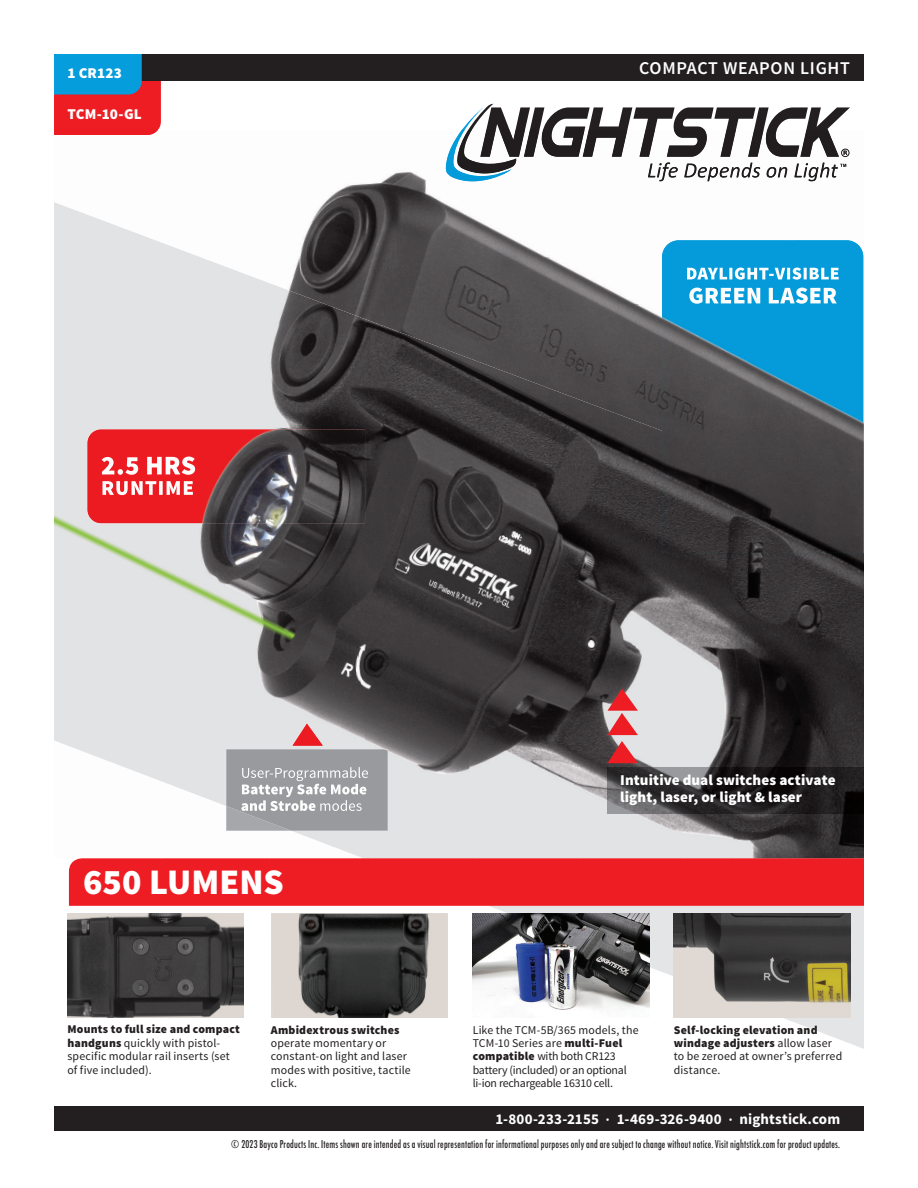
<style>
.page{position:relative;width:918px;height:1188px;background:#fff}
.page>*{position:absolute;margin:0;border:0;box-sizing:border-box;transform-origin:0 0}
.t1{font:900 36px "Source Sans Pro";color:#fff}
.t2{font:600 18px "Source Sans Pro";letter-spacing:.04em;color:#fff}
.t3{font:900 15px/16.5px "Source Sans Pro";letter-spacing:.005em;color:#fff}
.t4{font:700 15px "Source Sans Pro";letter-spacing:.005em;color:#fff}
.t5{font:11.85px/13.4px "Source Sans Pro";letter-spacing:.01em;color:#231f20}
.t6{font:11.85px/13.4px "Source Sans Pro";letter-spacing:-.02em;color:#231f20}
.t7{font:900 11.85px "Source Sans Pro";letter-spacing:.015em;color:#231f20}
.t8{font:500 condensed 10.5px "Futura";letter-spacing:.02em;color:#231f20;scale:.9 1}
.s1{font-weight:900}
.s2{font-size:9px}
</style>
<div class="page">
<svg style="left:488px;top:906px;width:376px;height:143px"></svg>
<div style="left:54px;top:54px;width:810px;height:27px;background:#231f20"></div>
<div style="left:54px;top:1106px;width:810px;height:24px;background:#231f20"></div>
<svg style="left:54px;top:54px;width:107px;height:76px;background:#7c5473"></svg>
<img style="left:272px;top:914px;width:175px;height:104px">
<img style="left:473px;top:914px;width:176px;height:104px">
<img style="left:68px;top:914px;width:176px;height:104px">
<div style="left:69px;top:858px;width:795px;height:48px;background:#ee1d23"></div>
<img style="left:674px;top:914px;width:176px;height:104px">
<img style="left:302px;top:181px;width:230px;height:68px">
<img style="left:342px;top:249px;width:293px;height:58px">
<img style="left:863px;top:254px;width:1px;height:34px">
<img style="left:377px;top:303px;width:285px;height:53px">
<img style="left:863px;top:288px;width:1px;height:218px">
<div style="left:580px;top:356px;width:82px;height:31px;background:#4e4b4d"></div>
<img style="left:172px;top:246px;width:170px;height:184px">
<img style="left:332px;top:307px;width:145px;height:551px">
<img style="left:438px;top:347px;width:142px;height:511px">
<img style="left:544px;top:387px;width:118px;height:471px">
<div style="left:54px;top:455px;width:87px;height:305px;background:#e2e3e5"></div>
<img style="left:651px;top:427px;width:61px;height:431px">
<img style="left:141px;top:523px;width:224px;height:280px">
<img style="left:712px;top:506px;width:152px;height:352px">
<img style="left:106px;top:757px;width:54px;height:24px">
<img style="left:219px;top:803px;width:153px;height:43px">
<img style="left:331px;top:843px;width:42px;height:15px">
<img style="left:54px;top:130px;width:104px;height:5px">
<svg style="left:446px;top:104px;width:404px;height:85px"></svg>
<img style="left:511px;top:130px;width:6px;height:44px">
<img style="left:446px;top:130px;width:65px;height:51px">
<img style="left:662px;top:240px;width:201px;height:313px">
<img style="left:687px;top:268px;width:153px;height:12px">
<img style="left:689px;top:288px;width:148px;height:16px">
<img style="left:226px;top:749px;width:162px;height:82px">
<img style="left:242px;top:767px;width:126px;height:14px">
<img style="left:242px;top:784px;width:125px;height:13px">
<img style="left:241px;top:800px;width:75px;height:11px">
<img style="left:316px;top:800px;width:46px;height:11px">
<img style="left:292px;top:724px;width:31px;height:22px">
<img style="left:87px;top:430px;width:278px;height:93px">
<img style="left:102px;top:457px;width:93px;height:18px">
<img style="left:102px;top:481px;width:91px;height:14px">
<img style="left:608px;top:768px;width:256px;height:45px">
<svg style="left:608px;top:741px;width:30px;height:22px"></svg>
<svg style="left:608px;top:688px;width:30px;height:47px"></svg>
<p class="t3" style="left:68px;top:66px;width:56px">1 CR123</p>
<p class="t3" style="left:68px;top:106px;width:76px">TCM-10-GL</p>
<h1 class="t1" style="left:83px;top:859px;width:202px">650 LUMENS</h1>
<h2 class="t2" style="left:639px;top:57px;width:212px">COMPACT WEAPON LIGHT</h2>
<p class="t3" style="left:620px;top:773px;width:217px">Intuitive dual switches activate light, laser, or light &amp; laser</p>
<p class="t5" style="left:68px;top:1023px;width:174px"><span class="s1">Mounts to full size and compact handguns</span> quickly with pistol&shy;specific modular rail inserts (set of five included).</p>
<p class="t5" style="left:674px;top:1023px;width:170px"><span class="s1">Self-locking elevation and windage adjusters</span> allow laser to be zeroed at owner’s preferred distance.</p>
<p class="t7" style="left:271px;top:1022px;width:130px">Ambidextrous switches</p>
<p class="t5" style="left:271px;top:1036px;width:141px">operate momentary or constant-on light and laser modes with positive, tactile click.</p>
<p class="t6" style="left:473px;top:1023px;width:167px">Like the TCM-5B/365 models, the<br>TCM-10 Series are <span class="s1">multi-Fuel compatible</span> with both CR123 battery (included) or an optional li-ion rechargeable 16310 cell.</p>
<p class="t4" style="left:495px;top:1109px;width:346px">1-800-233-2155 <span class="s2">•</span> 1-469-326-9400 <span class="s2">•</span> nightstick.com</p>
<p class="t8" style="left:231px;top:1137px;width:678px">© 2023 Bayco Products Inc. Items shown are intended as a visual representation for informational purposes only and are subject to change without notice. Visit nightstick.com for product updates.</p>
</div>
